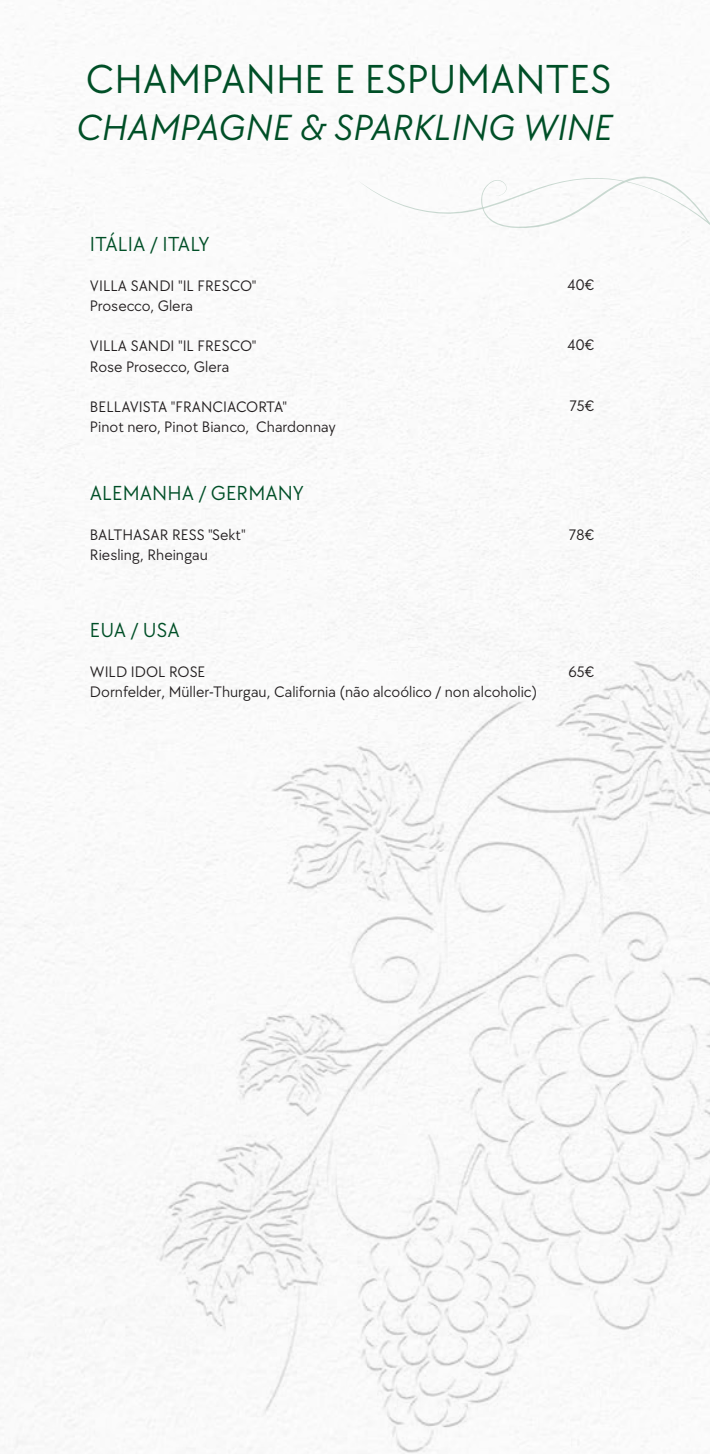
<style>
.page{position:relative;width:710px;height:1454px;background:#fff}
.page>*{position:absolute;margin:0;border:0;box-sizing:border-box;transform-origin:0 0}
.t1{font:41.82px "TT Chocolates";color:#004f27}
.t2{font:italic 37.62px "TT Chocolates";color:#004f27}
.t3{font:21px "TT Chocolates";color:#004f27}
.t4{font:15.75px/19.9px "TT Chocolates";color:#231f20}
</style>
<div class="page">
<img style="left:0;top:0;width:709px;height:1453px">
<svg style="left:357px;top:177px;width:352px;height:51px"></svg>
<h1 class="t1" style="left:86px;top:52px;width:527px">CHAMPANHE E ESPUMANTES</h1>
<h2 class="t2" style="left:75px;top:103px;width:538px">CHAMPAGNE &amp; SPARKLING WINE</h2>
<h3 class="t3" style="left:90px;top:230px;width:121px">ITÁLIA / ITALY</h3>
<p class="t4" style="left:90px;top:275px;width:168px">VILLA SANDI "IL FRESCO"<br>Prosecco, Glera</p>
<p class="t4" style="left:90px;top:336px;width:168px">VILLA SANDI "IL FRESCO"<br>Rose Prosecco, Glera</p>
<p class="t4" style="left:90px;top:396px;width:247px">BELLAVISTA "FRANCIACORTA"<br>Pinot nero, Pinot Bianco, Chardonnay</p>
<p class="t4" style="left:567px;top:274px;width:29px">40€</p>
<p class="t4" style="left:567px;top:335px;width:29px">40€</p>
<p class="t4" style="left:569px;top:395px;width:27px">75€</p>
<h3 class="t3" style="left:90px;top:479px;width:215px">ALEMANHA / GERMANY</h3>
<p class="t4" style="left:90px;top:524px;width:157px">BALTHASAR RESS "Sekt"<br>Riesling, Rheingau</p>
<p class="t4" style="left:568px;top:524px;width:28px">78€</p>
<h3 class="t3" style="left:90px;top:616px;width:91px">EUA / USA</h3>
<p class="t4" style="left:90px;top:661px;width:449px">WILD IDOL ROSE<br>Dornfelder, Müller-Thurgau, California (não alcoólico / non alcoholic)</p>
<p class="t4" style="left:568px;top:661px;width:28px">65€</p>
</div>
